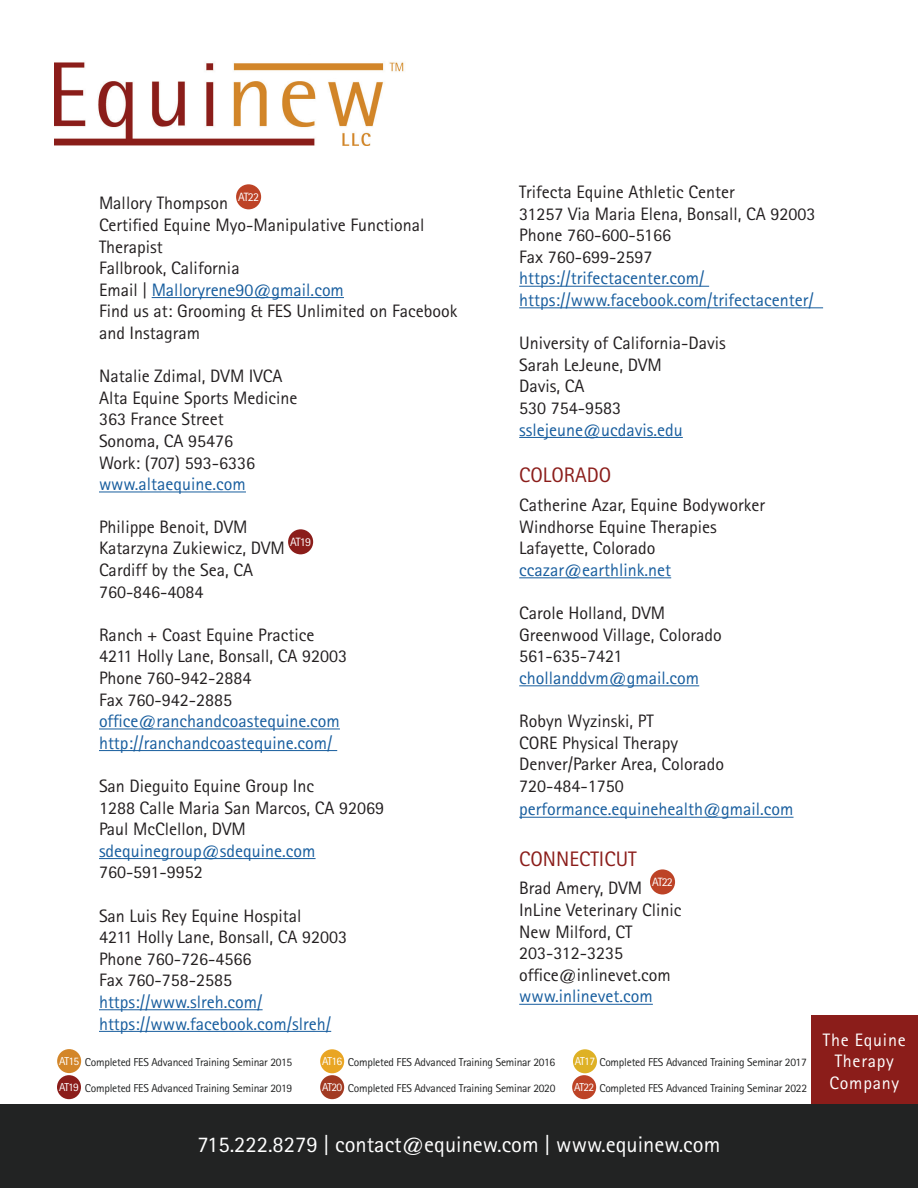
<style>
.page{position:relative;width:918px;height:1188px;background:#fff}
.page>*{position:absolute;margin:0;border:0;box-sizing:border-box;transform-origin:0 0}
.t1{font:22.5px "Rotis Sans Serif";color:#fff}
.t2{font:21px "Rotis Sans Serif";color:#8b1d1a}
.t3{font:18px/21.6px "Rotis Sans Serif";color:#231f20}
.t4{font:18px/21.6px "Rotis Sans Serif";color:#175d9e}
.t5{font:18px/21.6px "Rotis Sans Serif";letter-spacing:.04em;color:#fff;text-align:center}
.t6{font:12px "Rotis Sans Serif";letter-spacing:-.07em;color:#fff}
.t7{font:11.55px "Rotis Sans Serif";letter-spacing:-.02em;color:#222323}
.t8{font:11.55px "Rotis Sans Serif";letter-spacing:-.07em;color:#fff}
.s1{color:#175d9e}
.s2{color:#fff}
</style>
<div class="page">
<div style="left:812px;top:1015px;width:106px;height:108px;background:#8b1d1a"></div>
<div style="left:0;top:1104px;width:918px;height:84px;background:#222323"></div>
<img style="left:54px;top:62px;width:350px;height:83px">
<hr style="left:152px;top:297px;width:192px;height:1px;background:#175d9e">
<hr style="left:99px;top:492px;width:147px;height:1px;background:#175d9e">
<hr style="left:99px;top:729px;width:241px;height:1px;background:#175d9e">
<hr style="left:99px;top:750px;width:238px;height:1px;background:#175d9e">
<hr style="left:99px;top:858px;width:217px;height:1px;background:#175d9e">
<hr style="left:99px;top:1009px;width:164px;height:1px;background:#175d9e">
<hr style="left:99px;top:1031px;width:232px;height:1px;background:#175d9e">
<div style="left:236px;top:184px;width:25px;height:25px;background:#bd4326;border-radius:50%"></div>
<div style="left:288px;top:529px;width:25px;height:25px;background:#8b1d1a;border-radius:50%"></div>
<hr style="left:519px;top:286px;width:190px;height:1px;background:#175d9e">
<hr style="left:519px;top:307px;width:304px;height:1px;background:#175d9e">
<hr style="left:519px;top:437px;width:164px;height:1px;background:#175d9e">
<hr style="left:519px;top:577px;width:152px;height:1px;background:#175d9e">
<hr style="left:519px;top:685px;width:180px;height:1px;background:#175d9e">
<hr style="left:519px;top:817px;width:275px;height:1px;background:#175d9e">
<hr style="left:519px;top:1004px;width:134px;height:1px;background:#175d9e">
<div style="left:650px;top:869px;width:25px;height:25px;background:#bd4326;border-radius:50%"></div>
<div style="left:57px;top:1075px;width:24px;height:24px;background:#8b1d1a;border-radius:50%"></div>
<div style="left:320px;top:1049px;width:24px;height:24px;background:#e9a523;border-radius:50%"></div>
<div style="left:573px;top:1049px;width:24px;height:24px;background:#deb125;border-radius:50%"></div>
<div style="left:320px;top:1075px;width:24px;height:24px;background:#a23a22;border-radius:50%"></div>
<div style="left:572px;top:1075px;width:24px;height:24px;background:#bd4326;border-radius:50%"></div>
<div style="left:57px;top:1049px;width:24px;height:24px;background:#d38629;border-radius:50%"></div>
<p class="t6" style="left:238px;top:190px;width:22px">AT22</p>
<p class="t3" style="left:99px;top:214px;width:360px">Certified Equine Myo-Manipulative Functional<br>Therapist<br>Fallbrook, California<br>Email | <span class="s1">Malloryrene90@gmail.com<br></span>Find us at: Grooming &amp; FES Unlimited on Facebook and Instagram</p>
<p class="t3" style="left:99px;top:365px;width:200px">Natalie Zdimal, DVM IVCA<br>Alta Equine Sports Medicine<br>363 France Street<br>Sonoma, CA 95476<br>Work: (707) 593-6336</p>
<p class="t4" style="left:99px;top:473px;width:148px">www.altaequine.com</p>
<p class="t3" style="left:99px;top:517px;width:187px;line-height:21px">Philippe Benoit, DVM<br>Katarzyna Zukiewicz, DVM</p>
<p class="t3" style="left:99px;top:192px;width:131px">Mallory Thompson</p>
<p class="t6" style="left:290px;top:535px;width:22px">AT19</p>
<p class="t3" style="left:99px;top:559px;width:156px">Cardiff by the Sea, CA<br>760-846-4084</p>
<p class="t3" style="left:99px;top:624px;width:250px">Ranch + Coast Equine Practice<br>4211 Holly Lane, Bonsall, CA 92003<br>Phone 760-942-2884<br>Fax 760-942-2885</p>
<p class="t4" style="left:99px;top:710px;width:242px">office@ranchandcoastequine.com http://ranchandcoastequine.com/</p>
<p class="t3" style="left:99px;top:775px;width:287px">San Dieguito Equine Group Inc<br>1288 Calle Maria San Marcos, CA 92069<br>Paul McClellon, DVM</p>
<p class="t4" style="left:99px;top:840px;width:218px">sdequinegroup@sdequine.com</p>
<p class="t3" style="left:99px;top:861px;width:105px">760-591-9952</p>
<p class="t3" style="left:99px;top:905px;width:250px">San Luis Rey Equine Hospital<br>4211 Holly Lane, Bonsall, CA 92003<br>Phone 760-726-4566<br>Fax 760-758-2585</p>
<p class="t4" style="left:99px;top:991px;width:234px">https://www.slreh.com/ https://www.facebook.com/slreh/</p>
<p class="t3" style="left:519px;top:181px;width:298px">Trifecta Equine Athletic Center<br>31257 Via Maria Elena, Bonsall, CA 92003<br>Phone 760-600-5166<br>Fax 760-699-2597</p>
<p class="t4" style="left:519px;top:267px;width:296px">https://trifectacenter.com/ https://www.facebook.com/trifectacenter/</p>
<p class="t3" style="left:519px;top:332px;width:208px">University of California-Davis<br>Sarah LeJeune, DVM<br>Davis, CA<br>530 754-9583</p>
<p class="t4" style="left:519px;top:419px;width:165px">sslejeune@ucdavis.edu</p>
<p class="t2" style="left:519px;top:463px;width:94px">COLORADO</p>
<p class="t3" style="left:519px;top:494px;width:247px">Catherine Azar, Equine Bodyworker<br>Windhorse Equine Therapies<br>Lafayette, Colorado</p>
<p class="t4" style="left:519px;top:559px;width:153px">ccazar@earthlink.net</p>
<p class="t3" style="left:519px;top:602px;width:204px">Carole Holland, DVM<br>Greenwood Village, Colorado<br>561-635-7421</p>
<p class="t4" style="left:519px;top:667px;width:182px">chollanddvm@gmail.com</p>
<p class="t3" style="left:519px;top:710px;width:206px">Robyn Wyzinski, PT<br>CORE Physical Therapy<br>Denver/Parker Area, Colorado<br>720-484-1750</p>
<p class="t4" style="left:519px;top:798px;width:276px">performance.equinehealth@gmail.com</p>
<p class="t2" style="left:519px;top:846px;width:119px">CONNECTICUT</p>
<p class="t3" style="left:519px;top:877px;width:124px">Brad Amery, DVM</p>
<p class="t6" style="left:652px;top:875px;width:22px">AT22</p>
<p class="t3" style="left:519px;top:899px;width:164px">InLine Veterinary Clinic<br>New Milford, CT<br>203-312-3235 office@inlinevet.com</p>
<p class="t4" style="left:519px;top:985px;width:135px">www.inlinevet.com</p>
<p class="t8" style="left:59px;top:1054px;width:21px">AT15</p>
<p class="t7" style="left:85px;top:1055px;width:209px">Completed FES Advanced Training Seminar 2015</p>
<p class="t7" style="left:348px;top:1055px;width:209px">Completed FES Advanced Training Seminar 2016</p>
<p class="t7" style="left:575px;top:1055px;width:234px"><span class="s2">AT17</span> Completed FES Advanced Training Seminar 2017</p>
<p class="t7" style="left:85px;top:1081px;width:209px">Completed FES Advanced Training Seminar 2019</p>
<p class="t7" style="left:348px;top:1081px;width:209px">Completed FES Advanced Training Seminar 2020</p>
<p class="t7" style="left:599px;top:1081px;width:209px">Completed FES Advanced Training Seminar 2022</p>
<p class="t8" style="left:322px;top:1055px;width:22px">AT16</p>
<p class="t8" style="left:322px;top:1081px;width:21px">AT20</p>
<p class="t8" style="left:574px;top:1081px;width:21px">AT22</p>
<p class="t8" style="left:59px;top:1081px;width:21px">AT19</p>
<p class="t5" style="left:823px;top:1029px;width:84px">The Equine<br>Therapy<br>Company</p>
<p class="t1" style="left:198px;top:1131px;width:524px">715.222.8279 | contact@equinew.com | www.equinew.com</p>
</div>
